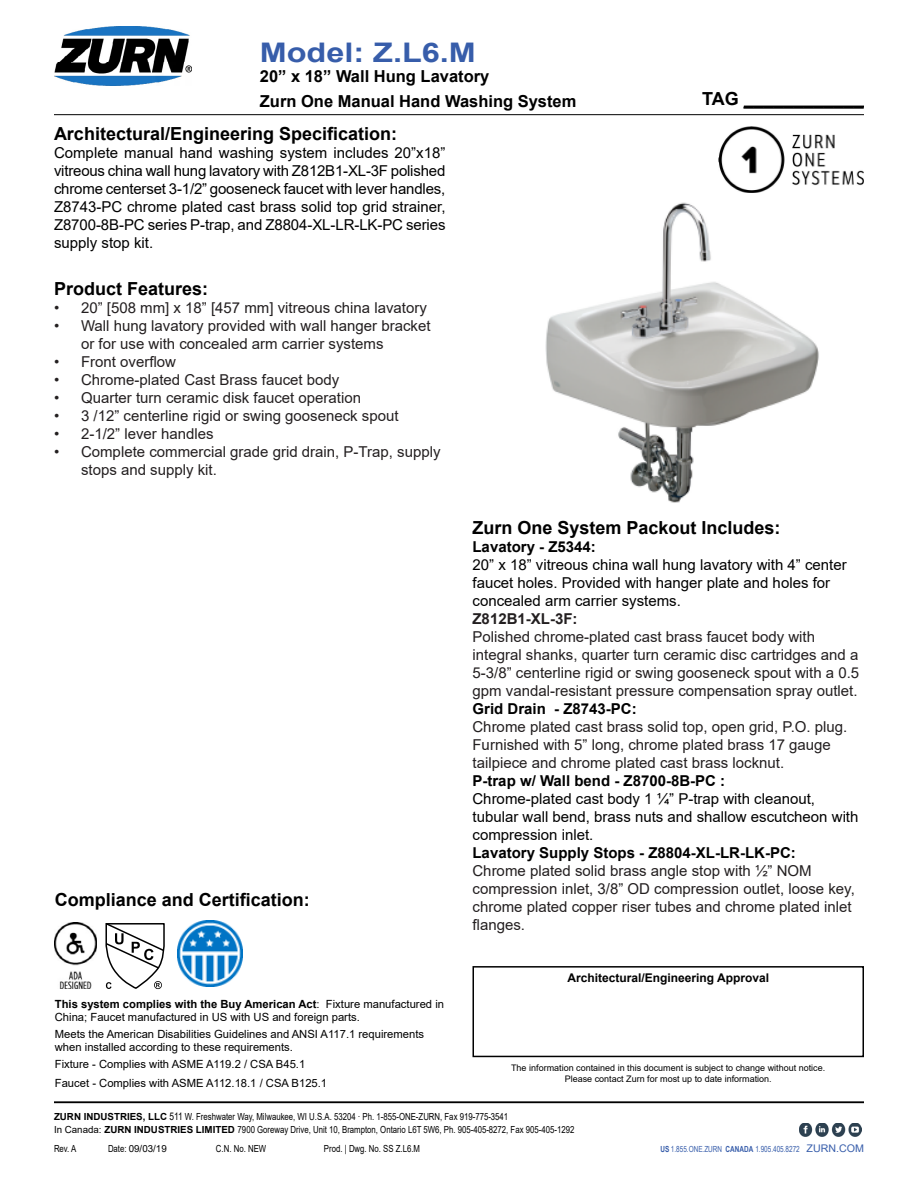
<style>
.page{position:relative;width:918px;height:1188px;background:#fff}
.page>*{position:absolute;margin:0;border:0;box-sizing:border-box;transform-origin:0 0}
.t1{font:700 27px "Arial";color:#375daa;scale:1.2 1}
.t2{font:700 18px "Arial";color:#000}
.t3{font:700 16.5px/25.2px "Arial";color:#000}
.t4{font:15px/18px "Arial";color:#231f20}
.t5{font:15px/18px "Arial";color:#000}
.t6{font:700 15px "Arial";color:#000}
.t7{font:700 15px "Arial";color:#231f20}
.t8{font:700 12px "Arial";color:#000}
.t9{font:11.25px/13.5px "Arial";color:#000}
.t10{font:9.75px/13.4px "Arial";color:#000;scale:.8 1}
.t11{font:9px/10.8px "Arial";color:#000;text-align:center}
.t12{font:8.4px "Arial Narrow";color:#375daa;scale:.93 1}
.s1{font-weight:700}
.s2{font-size:10.5px}
</style>
<div class="page">
<hr style="left:54px;top:114px;width:810px;height:1px;background:#000">
<img style="left:54px;top:27px;width:137px;height:59px">
<hr style="left:744px;top:106px;width:120px;height:1px;background:#000">
<hr style="left:54px;top:1102px;width:810px;height:1px;background:#000">
<img style="left:799px;top:1123px;width:62px;height:14px">
<div style="left:472px;top:966px;width:392px;height:91px;border:2px solid #000"></div>
<img style="left:718px;top:127px;width:146px;height:65px">
<img style="left:545px;top:202px;width:274px;height:301px">
<img style="left:55px;top:923px;width:42px;height:66px">
<svg style="left:105px;top:923px;width:60px;height:67px"></svg>
<img style="left:177px;top:920px;width:66px;height:66px">
<h1 class="t1" style="left:260px;top:33px;width:182px">Model: Z.L6.M</h1>
<p class="t3" style="left:260px;top:64px;width:318px">20” x 18” Wall Hung Lavatory<br>Zurn One Manual Hand Washing System</p>
<p class="t2" style="left:54px;top:121px;width:345px">Architectural/Engineering Specification:</p>
<p class="t5" style="left:54px;top:143px;width:393px;text-align:justify">Complete manual hand washing system includes 20”x18” vitreous china wall hung lavatory with Z812B1-XL-3F polished chrome centerset 3-1/2” gooseneck faucet with lever handles, Z8743-PC chrome plated cast brass solid top grid strainer, Z8700-8B-PC series P-trap, and Z8804-XL-LR-LK-PC series supply stop kit.</p>
<p class="t2" style="left:54px;top:276px;width:156px">Product Features:</p>
<p class="t4" style="left:54px;top:298px;width:374px">• 20” [508 mm] x 18” [457 mm] vitreous china lavatory</p>
<p class="t4" style="left:81px;top:316px;width:351px;text-indent:-27px">• Wall hung lavatory provided with wall hanger bracket or for use with concealed arm carrier systems</p>
<p class="t4" style="left:54px;top:352px;width:124px">• Front overflow</p>
<p class="t4" style="left:54px;top:370px;width:287px">• Chrome-plated Cast Brass faucet body</p>
<p class="t4" style="left:54px;top:388px;width:309px">• Quarter turn ceramic disk faucet operation</p>
<p class="t4" style="left:54px;top:406px;width:346px">• 3 /12” centerline rigid or swing gooseneck spout</p>
<p class="t4" style="left:54px;top:424px;width:161px">• 2-1/2” lever handles</p>
<p class="t4" style="left:81px;top:442px;width:361px;text-indent:-27px">• Complete commercial grade grid drain, P-Trap, supply stops and supply kit.</p>
<p class="t2" style="left:702px;top:86px;width:163px">TAG ____________</p>
<p class="t2" style="left:55px;top:887px;width:257px">Compliance and Certification:</p>
<p class="t9" style="left:55px;top:997px;width:391px"><span class="s1">This system complies with the Buy American Act</span>: Fixture manufactured in<br>China; Faucet manufactured in US with US and foreign parts.</p>
<p class="t9" style="left:55px;top:1027px;width:371px">Meets the American Disabilities Guidelines and ANSI A117.1 requirements when installed according to these requirements.</p>
<p class="t9" style="left:55px;top:1057px;width:252px">Fixture - Complies with ASME A119.2 / CSA B45.1</p>
<p class="t9" style="left:55px;top:1076px;width:274px">Faucet - Complies with ASME A112.18.1 / CSA B125.1</p>
<p class="t2" style="left:472px;top:515px;width:310px">Zurn One System Packout Includes:</p>
<p class="t6" style="left:472px;top:536px;width:125px">Lavatory - Z5344:</p>
<p class="t5" style="left:472px;top:555px;width:376px">20” x 18” vitreous china wall hung lavatory with 4” center faucet holes. Provided with hanger plate and holes for concealed arm carrier systems.</p>
<p class="t7" style="left:472px;top:608px;width:107px">Z812B1-XL-3F:</p>
<p class="t4" style="left:472px;top:627px;width:388px">Polished chrome-plated cast brass faucet body with integral shanks, quarter turn ceramic disc cartridges and a 5-3/8” centerline rigid or swing gooseneck spout with a 0.5 gpm vandal-resistant pressure compensation spray outlet.</p>
<p class="t6" style="left:472px;top:698px;width:166px">Grid Drain - Z8743-PC:</p>
<p class="t4" style="left:472px;top:717px;width:376px">Chrome plated cast brass solid top, open grid, P.O. plug.<br>Furnished with 5” long, chrome plated brass 17 gauge tailpiece and chrome plated cast brass locknut.</p>
<p class="t6" style="left:472px;top:770px;width:254px">P-trap w/ Wall bend - Z8700-8B-PC :</p>
<p class="t5" style="left:472px;top:789px;width:388px">Chrome-plated cast body 1 ¼” P-trap with cleanout, tubular wall bend, brass nuts and shallow escutcheon with compression inlet.</p>
<p class="t6" style="left:472px;top:842px;width:325px">Lavatory Supply Stops - Z8804-XL-LR-LK-PC:</p>
<p class="t4" style="left:472px;top:861px;width:384px">Chrome plated solid brass angle stop with ½” NOM compression inlet, 3/8” OD compression outlet, loose key, chrome plated copper riser tubes and chrome plated inlet flanges.</p>
<p class="t8" style="left:567px;top:969px;width:203px">Architectural/Engineering Approval</p>
<p class="t11" style="left:511px;top:1063px;width:316px">The information contained in this document is subject to change without notice.<br>Please contact Zurn for most up to date information.</p>
<p class="t10" style="left:54px;top:1110px;width:652px"><span class="s1">ZURN INDUSTRIES, LLC</span> <span class="s2">511</span> W. Freshwater Way, Milwaukee, WI U.S.A. 53204 · Ph. 1-855-ONE-ZURN, Fax 919-775-3541<br>In Canada: <span class="s1">ZURN INDUSTRIES LIMITED</span> 7900 Goreway Drive, Unit 10, Brampton, Ontario L6T 5W6, Ph. 905-405-8272, Fax 905-405-1292</p>
<p class="t10" style="left:54px;top:1142px;width:30px">Rev. A</p>
<p class="t10" style="left:108px;top:1142px;width:75px">Date: 09/03/19</p>
<p class="t10" style="left:216px;top:1142px;width:64px">C.N. No. NEW</p>
<p class="t10" style="left:324px;top:1142px;width:122px">Prod. | Dwg. No. SS Z.L6.M</p>
<p class="t12" style="left:660px;top:1143px;width:221px"><span class="s1">US</span> 1.855.ONE.ZURN <span class="s1">CANADA</span> 1.905.405.8272 <span class="s2">ZURN.COM</span></p>
</div>
